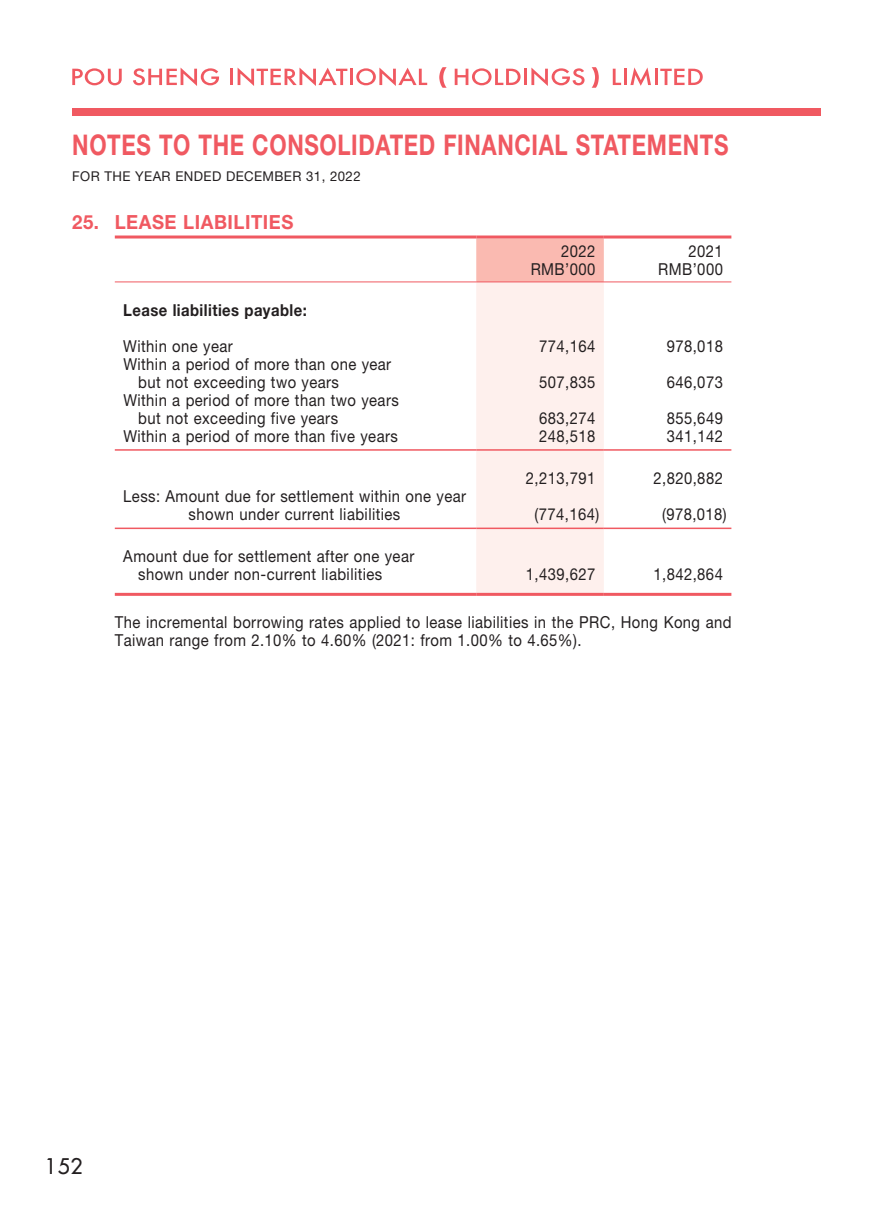
<style>
.page{position:relative;width:893px;height:1212px;background:#fff}
.page>*{position:absolute;margin:0;border:0;box-sizing:border-box;transform-origin:0 0}
.t1{font:700 28.5px "Helvetica Neue LT Std";letter-spacing:.03em;color:#f05961;scale:.78 1}
.t2{font:500 21px "Futura Std";color:#231f20}
.t3{font:700 19.5px "Helvetica Neue LT Std";letter-spacing:.03em;color:#f05961;scale:.95 1}
.t4{font:16.5px/18px "Helvetica Neue LT Std";letter-spacing:.03em;color:#231f20;scale:.9 1}
.t5{font:700 16.5px "Helvetica Neue LT Std";letter-spacing:.03em;color:#231f20;scale:.9 1}
.t6{font:13.5px "Helvetica Neue LT Std";letter-spacing:.03em;color:#231f20}
</style>
<div class="page">
<svg style="left:72px;top:68px;width:50px;height:17px"></svg>
<svg style="left:133px;top:68px;width:86px;height:18px"></svg>
<hr style="left:230px;top:69px;width:3px;height:16px;background:#f05961">
<svg style="left:238px;top:68px;width:109px;height:18px"></svg>
<hr style="left:350px;top:69px;width:3px;height:16px;background:#f05961">
<svg style="left:356px;top:68px;width:71px;height:18px"></svg>
<svg style="left:439px;top:67px;width:8px;height:21px"></svg>
<svg style="left:455px;top:68px;width:66px;height:17px"></svg>
<hr style="left:524px;top:69px;width:3px;height:16px;background:#f05961">
<svg style="left:531px;top:68px;width:53px;height:18px"></svg>
<svg style="left:592px;top:67px;width:7px;height:21px"></svg>
<svg style="left:613px;top:69px;width:8px;height:16px"></svg>
<hr style="left:624px;top:69px;width:3px;height:16px;background:#f05961">
<svg style="left:630px;top:67px;width:21px;height:19px"></svg>
<hr style="left:655px;top:69px;width:3px;height:16px;background:#f05961">
<svg style="left:660px;top:69px;width:43px;height:16px"></svg>
<div style="left:72px;top:108px;width:749px;height:8px;background:#f05961"></div>
<svg style="left:476px;top:238px;width:128px;height:355px;background:#fde8e5"></svg>
<hr style="left:115px;top:235px;width:361px;height:3px;background:#f05961">
<hr style="left:476px;top:235px;width:128px;height:3px;background:#f05961">
<hr style="left:604px;top:235px;width:127px;height:3px;background:#f05961">
<hr style="left:115px;top:281px;width:361px;height:1px;background:#f05961">
<hr style="left:476px;top:281px;width:128px;height:1px;background:#f05961">
<hr style="left:604px;top:281px;width:127px;height:1px;background:#f05961">
<hr style="left:115px;top:449px;width:361px;height:2px;background:#f05961">
<hr style="left:476px;top:449px;width:128px;height:2px;background:#f05961">
<hr style="left:604px;top:449px;width:127px;height:2px;background:#f05961">
<hr style="left:115px;top:528px;width:361px;height:1px;background:#f05961">
<hr style="left:476px;top:528px;width:128px;height:1px;background:#f05961">
<hr style="left:604px;top:528px;width:127px;height:1px;background:#f05961">
<hr style="left:115px;top:593px;width:361px;height:3px;background:#f05961">
<hr style="left:476px;top:593px;width:128px;height:3px;background:#f05961">
<hr style="left:604px;top:593px;width:127px;height:3px;background:#f05961">
<h1 class="t1" style="left:72px;top:128px;width:843px">NOTES TO THE CONSOLIDATED FINANCIAL STATEMENTS</h1>
<p class="t6" style="left:72px;top:168px;width:290px">FOR THE YEAR ENDED DECEMBER 31, 2022</p>
<p class="t3" style="left:72px;top:210px;width:234px">25. LEASE LIABILITIES</p>
<p class="t4" style="left:561px;top:242px;width:40px">2022</p>
<p class="t4" style="left:689px;top:242px;width:40px">2021</p>
<p class="t4" style="left:531px;top:260px;width:73px">RMB’000</p>
<p class="t4" style="left:658px;top:260px;width:73px">RMB’000</p>
<p class="t5" style="left:123px;top:300px;width:205px">Lease liabilities payable:</p>
<p class="t4" style="left:123px;top:336px;width:123px">Within one year</p>
<p class="t4" style="left:539px;top:336px;width:64px">774,164</p>
<p class="t4" style="left:667px;top:336px;width:64px">978,018</p>
<p class="t4" style="left:138px;top:354px;width:283px;text-indent:-15px">Within a period of more than one year but not exceeding two years</p>
<p class="t4" style="left:539px;top:372px;width:64px">507,835</p>
<p class="t4" style="left:667px;top:372px;width:64px">646,073</p>
<p class="t4" style="left:138px;top:390px;width:291px;text-indent:-15px">Within a period of more than two years but not exceeding five years</p>
<p class="t4" style="left:539px;top:408px;width:64px">683,274</p>
<p class="t4" style="left:667px;top:408px;width:64px">855,649</p>
<p class="t4" style="left:123px;top:426px;width:306px">Within a period of more than five years</p>
<p class="t4" style="left:539px;top:426px;width:64px">248,518</p>
<p class="t4" style="left:667px;top:426px;width:64px">341,142</p>
<p class="t4" style="left:526px;top:469px;width:79px">2,213,791</p>
<p class="t4" style="left:653px;top:469px;width:79px">2,820,882</p>
<p class="t4" style="left:123px;top:487px;width:382px;text-align:center">Less: Amount due for settlement within one year shown under current liabilities</p>
<p class="t4" style="left:534px;top:505px;width:73px">(774,164)</p>
<p class="t4" style="left:662px;top:505px;width:73px">(978,018)</p>
<p class="t4" style="left:138px;top:547px;width:308px;text-indent:-15px">Amount due for settlement after one year shown under non-current liabilities</p>
<p class="t4" style="left:526px;top:565px;width:79px">1,439,627</p>
<p class="t4" style="left:653px;top:565px;width:79px">1,842,864</p>
<p class="t4" style="left:115px;top:612px;width:687px">The incremental borrowing rates applied to lease liabilities in the PRC, Hong Kong and<br>Taiwan range from 2.10% to 4.60% (2021: from 1.00% to 4.65%).</p>
<p class="t2" style="left:45px;top:1153px;width:39px">152</p>
</div>
